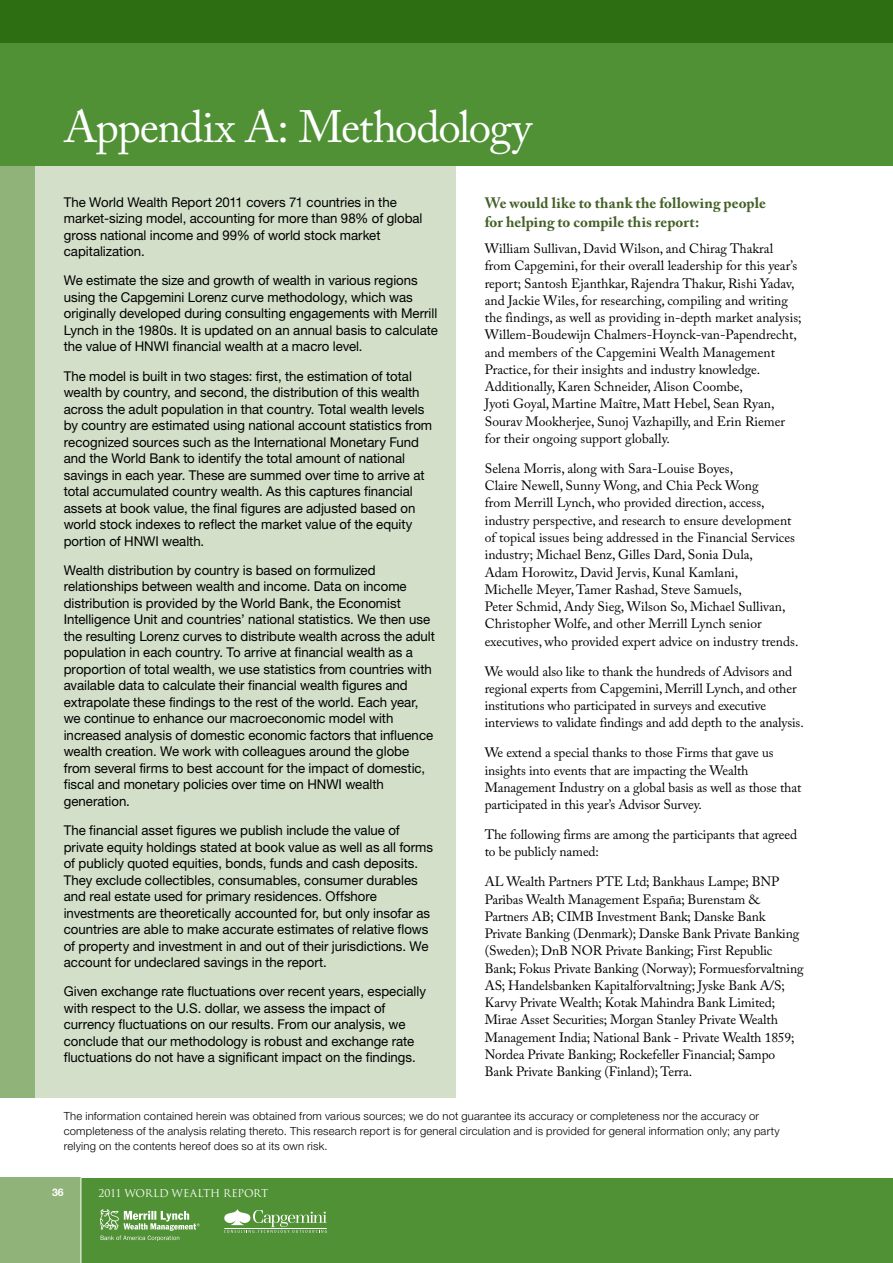
<style>
.page{position:relative;width:893px;height:1263px;background:#fff}
.page>*{position:absolute;margin:0;border:0;box-sizing:border-box;transform-origin:0 0}
.t1{font:45px "Adobe Caslon Pro";letter-spacing:-.03em;color:#fff}
.t2{font:700 15px/19.5px "Adobe Caslon Pro";letter-spacing:.005em;color:#436026}
.t3{font:13.5px/16.5px "Helvetica Neue LT Std";color:#000}
.t4{font:13.5px/17.2px "Adobe Caslon Pro";letter-spacing:-.005em;color:#000}
.t5{font:300 11.25px/15px "Helvetica Neue LT Std";letter-spacing:.015em;color:#000}
.t6{font:10.5px "Trajan Pro";letter-spacing:-.015em;color:#fff}
.t7{font:700 10.5px "Helvetica Neue LT Std";color:#fff}
</style>
<div class="page">
<div style="left:0;top:1177px;width:893px;height:86px;background:#519136"></div>
<div style="left:0;top:1177px;width:81px;height:86px;background:#8fb378"></div>
<hr style="left:81px;top:1177px;width:1px;height:86px;background:#fff">
<svg style="left:224px;top:1209px;width:103px;height:24px"></svg>
<svg style="left:100px;top:1209px;width:100px;height:32px"></svg>
<div style="left:0;top:0;width:893px;height:165px;background:#519136"></div>
<div style="left:0;top:0;width:893px;height:43px;background:#2e6e13"></div>
<div style="left:0;top:166px;width:34px;height:931px;background:#8fb378"></div>
<div style="left:35px;top:166px;width:421px;height:931px;background:#d3dfc9"></div>
<h1 class="t1" style="left:64px;top:100px;width:470px">Appendix A: Methodology</h1>
<p class="t3" style="left:64px;top:193px;width:360px">The World Wealth Report 2011 covers 71 countries in the market-sizing model, accounting for more than 98% of global gross national income and 99% of world stock market capitalization.</p>
<p class="t3" style="left:64px;top:272px;width:376px">We estimate the size and growth of wealth in various regions using the Capgemini Lorenz curve methodology, which was originally developed during consulting engagements with Merrill Lynch in the 1980s. It is updated on an annual basis to calculate the value of HNWI financial wealth at a macro level.</p>
<p class="t3" style="left:64px;top:367px;width:370px">The model is built in two stages: first, the estimation of total wealth by country, and second, the distribution of this wealth across the adult population in that country. Total wealth levels by country are estimated using national account statistics from recognized sources such as the International Monetary Fund and the World Bank to identify the total amount of national savings in each year. These are summed over time to arrive at total accumulated country wealth. As this captures financial assets at book value, the final figures are adjusted based on world stock indexes to reflect the market value of the equity portion of HNWI wealth.</p>
<p class="t3" style="left:64px;top:561px;width:373px">Wealth distribution by country is based on formulized relationships between wealth and income. Data on income distribution is provided by the World Bank, the Economist Intelligence Unit and countries’ national statistics. We then use the resulting Lorenz curves to distribute wealth across the adult population in each country. To arrive at financial wealth as a proportion of total wealth, we use statistics from countries with available data to calculate their financial wealth figures and extrapolate these findings to the rest of the world. Each year, we continue to enhance our macroeconomic model with increased analysis of domestic economic factors that influence wealth creation. We work with colleagues around the globe from several firms to best account for the impact of domestic, fiscal and monetary policies over time on HNWI wealth generation.</p>
<p class="t3" style="left:64px;top:822px;width:371px">The financial asset figures we publish include the value of private equity holdings stated at book value as well as all forms of publicly quoted equities, bonds, funds and cash deposits.<br>They exclude collectibles, consumables, consumer durables and real estate used for primary residences. Offshore investments are theoretically accounted for, but only insofar as countries are able to make accurate estimates of relative flows of property and investment in and out of their jurisdictions. We account for undeclared savings in the report.</p>
<p class="t3" style="left:64px;top:983px;width:364px">Given exchange rate fluctuations over recent years, especially with respect to the U.S. dollar, we assess the impact of currency fluctuations on our results. From our analysis, we conclude that our methodology is robust and exchange rate fluctuations do not have a significant impact on the findings.</p>
<p class="t2" style="left:485px;top:193px;width:282px">We would like to thank the following people for helping to compile this report:</p>
<p class="t4" style="left:485px;top:240px;width:318px">William Sullivan, David Wilson, and Chirag Thakral from Capgemini, for their overall leadership for this year’s report; Santosh Ejanthkar, Rajendra Thakur, Rishi Yadav, and Jackie Wiles, for researching, compiling and writing the findings, as well as providing in-depth market analysis; Willem-Boudewijn Chalmers-Hoynck-van-Papendrecht, and members of the Capgemini Wealth Management Practice, for their insights and industry knowledge.<br>Additionally, Karen Schneider, Alison Coombe,<br>Jyoti Goyal, Martine Maître, Matt Hebel, Sean Ryan, Sourav Mookherjee, Sunoj Vazhapilly, and Erin Riemer for their ongoing support globally.</p>
<p class="t4" style="left:485px;top:460px;width:315px">Selena Morris, along with Sara-Louise Boyes,<br>Claire Newell, Sunny Wong, and Chia Peck Wong<br>from Merrill Lynch, who provided direction, access, industry perspective, and research to ensure development of topical issues being addressed in the Financial Services industry; Michael Benz, Gilles Dard, Sonia Dula,<br>Adam Horowitz, David Jervis, Kunal Kamlani,<br>Michelle Meyer, Tamer Rashad, Steve Samuels,<br>Peter Schmid, Andy Sieg, Wilson So, Michael Sullivan, Christopher Wolfe, and other Merrill Lynch senior executives, who provided expert advice on industry trends.</p>
<p class="t4" style="left:485px;top:662px;width:320px">We would also like to thank the hundreds of Advisors and regional experts from Capgemini, Merrill Lynch, and other institutions who participated in surveys and executive interviews to validate findings and add depth to the analysis.</p>
<p class="t4" style="left:485px;top:744px;width:318px">We extend a special thanks to those Firms that gave us insights into events that are impacting the Wealth Management Industry on a global basis as well as those that participated in this year’s Advisor Survey.</p>
<p class="t4" style="left:485px;top:826px;width:314px">The following firms are among the participants that agreed to be publicly named:</p>
<p class="t4" style="left:485px;top:873px;width:320px">AL Wealth Partners PTE Ltd; Bankhaus Lampe; BNP Paribas Wealth Management España; Burenstam &amp; Partners AB; CIMB Investment Bank; Danske Bank Private Banking (Denmark); Danske Bank Private Banking (Sweden); DnB NOR Private Banking; First Republic Bank; Fokus Private Banking (Norway); Formuesforvaltning AS; Handelsbanken Kapitalforvaltning; Jyske Bank A/S; Karvy Private Wealth; Kotak Mahindra Bank Limited; Mirae Asset Securities; Morgan Stanley Private Wealth Management India; National Bank - Private Wealth 1859; Nordea Private Banking; Rockefeller Financial; Sampo Bank Private Banking (Finland); Terra.</p>
<p class="t5" style="left:64px;top:1108px;width:717px">The information contained herein was obtained from various sources; we do not guarantee its accuracy or completeness nor the accuracy or completeness of the analysis relating thereto. This research report is for general circulation and is provided for general information only; any party relying on the contents hereof does so at its own risk.</p>
<p class="t7" style="left:52px;top:1186px;width:13px">36</p>
<p class="t6" style="left:98px;top:1186px;width:163px">2011 WORLD WEALTH REPORT</p>
</div>
